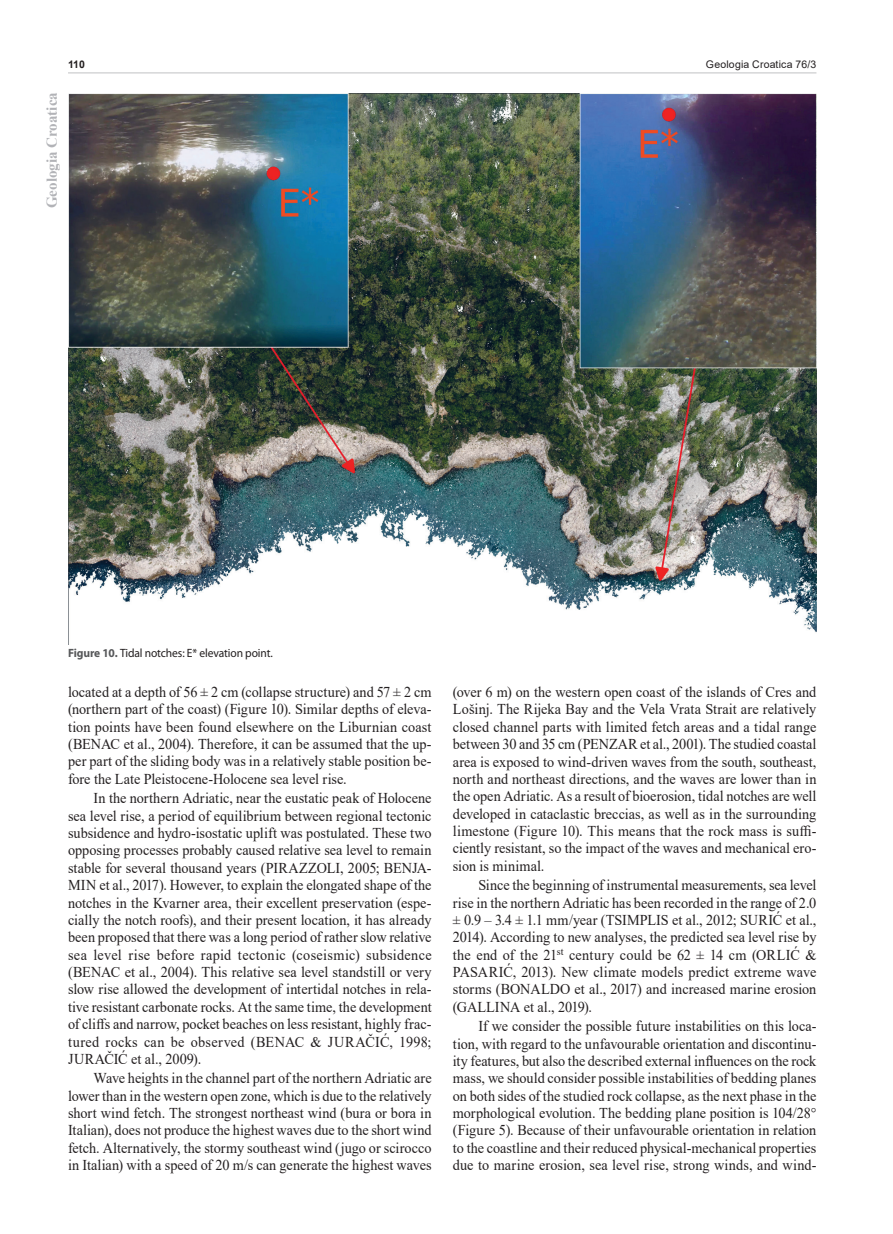
<style>
.page{position:relative;width:893px;height:1234px;background:#fff}
.page>*{position:absolute;margin:0;border:0;box-sizing:border-box;transform-origin:0 0}
.t1{font:15px/17.4px "Times New Roman";letter-spacing:.005em;color:#231f20;text-align:justify;scale:.95 1}
.t2{font:700 15px "Times New Roman";color:#b2b3b7}
.t3{font:12px "Myriad Pro";letter-spacing:-.01em;color:#231f20;scale:.96 1}
.t4{font:10.5px "Arial";letter-spacing:.015em;color:#231f20}
.t5{font:700 10.5px "Arial";color:#231f20}
.s1{font-weight:700;color:#57585a}
</style>
<div class="page">
<hr style="left:68px;top:72px;width:748px;height:1px;background:#c7c8ca">
<img style="left:68px;top:94px;width:748px;height:550px">
<p class="t5" style="left:68px;top:57px;width:18px">110</p>
<p class="t4" style="left:706px;top:57px;width:112px">Geologia Croatica 76/3</p>
<p class="t2" style="left:41px;top:208px;width:118px;rotate:-90deg">Geologia Croatica</p>
<p class="t3" style="left:68px;top:646px;width:215px"><span class="s1">Figure 10.</span> Tidal notches: E* elevation point.</p>
<p class="t1" style="left:68px;top:682px;width:384px">located at a depth of 56 ± 2 cm (collapse structure) and 57 ± 2 cm (northern part of the coast) (Figure 10). Similar depths of eleva&shy;tion points have been found elsewhere on the Liburnian coast (BENAC et al., 2004). Therefore, it can be assumed that the up&shy;per part of the sliding body was in a relatively stable position be&shy;fore the Late Pleistocene-Holocene sea level rise.</p>
<p class="t1" style="left:68px;top:789px;width:384px;text-indent:26px">In the northern Adriatic, near the eustatic peak of Holocene sea level rise, a period of equilibrium between regional tectonic subsidence and hydro-isostatic uplift was postulated. These two opposing processes probably caused relative sea level to remain stable for several thousand years (PIRAZZOLI, 2005; BENJA-MIN et al., 2017). However, to explain the elongated shape of the notches in the Kvarner area, their excellent preservation (espe&shy;cially the notch roofs), and their present location, it has already been proposed that there was a long period of rather slow relative sea level rise before rapid tectonic (coseismic) subsidence (BENAC et al., 2004). This relative sea level standstill or very slow rise allowed the development of intertidal notches in rela&shy;tive resistant carbonate rocks. At the same time, the development of cliffs and narrow, pocket beaches on less resistant, highly frac&shy;tured rocks can be observed (BENAC &amp; JURAČIĆ, 1998; JURAČIĆ et al., 2009).</p>
<p class="t1" style="left:68px;top:1068px;width:384px;text-indent:26px">Wave heights in the channel part of the northern Adriatic are lower than in the western open zone, which is due to the relatively short wind fetch. The strongest northeast wind (bura or bora in Italian), does not produce the highest waves due to the short wind fetch. Alternatively, the stormy southeast wind (jugo or scirocco in Italian) with a speed of 20 m/s can generate the highest waves</p>
<p class="t1" style="left:453px;top:682px;width:384px">(over 6 m) on the western open coast of the islands of Cres and Lošinj. The Rijeka Bay and the Vela Vrata Strait are relatively closed channel parts with limited fetch areas and a tidal range between 30 and 35 cm (PENZAR et al., 2001). The studied coastal area is exposed to wind-driven waves from the south, southeast, north and northeast directions, and the waves are lower than in the open Adriatic. As a result of bioerosion, tidal notches are well developed in cataclastic breccias, as well as in the surrounding limestone (Figure 10). This means that the rock mass is suffi&shy;ciently resistant, so the impact of the waves and mechanical ero&shy;sion is minimal.</p>
<p class="t1" style="left:453px;top:875px;width:384px;text-indent:26px">Since the beginning of instrumental measurements, sea level rise in the northern Adriatic has been recorded in the range of 2.0 ± 0.9 – 3.4 ± 1.1 mm/year (TSIMPLIS et al., 2012; SURIĆ et al., 2014). According to new analyses, the predicted sea level rise by the end of the 21<sup>st</sup> century could be 62 ± 14 cm (ORLIĆ &amp; PASARIĆ, 2013). New climate models predict extreme wave storms (BONALDO et al., 2017) and increased marine erosion (GALLINA et al., 2019).</p>
<p class="t1" style="left:453px;top:1016px;width:384px;text-indent:26px">If we consider the possible future instabilities on this loca&shy;tion, with regard to the unfavourable orientation and discontinu&shy;ity features, but also the described external influences on the rock mass, we should consider possible instabilities of bedding planes on both sides of the studied rock collapse, as the next phase in the morphological evolution. The bedding plane position is 104/28° (Figure 5). Because of their unfavourable orientation in relation to the coastline and their reduced physical-mechanical properties due to marine erosion, sea level rise, strong winds, and wind-</p>
</div>
